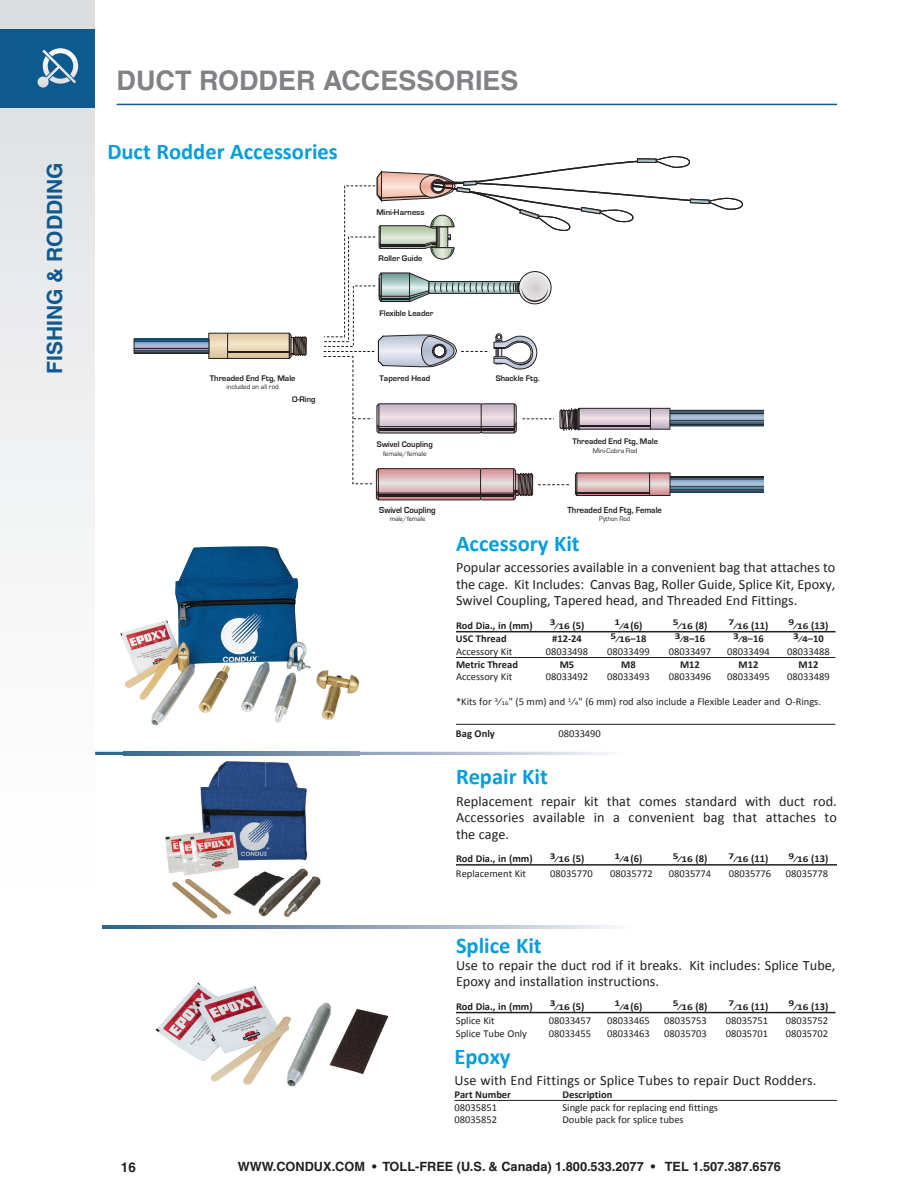
<style>
.page{position:relative;width:918px;height:1188px;background:#fff}
.page>*{position:absolute;margin:0;border:0;box-sizing:border-box;transform-origin:0 0}
.t1{font:700 27px "Helvetica";color:#808285}
.t2{font:700 22.5px "Calibri";color:#069ddc}
.t3{font:700 21px "Helvetica";color:#0e5990}
.t4{font:14.25px/16.5px "Calibri";color:#231f20;text-align:justify}
.t5{font:700 13.5px "Helvetica";color:#231f20}
.t6{font:700 12.75px "Helvetica";color:#231f20}
.t7{font:10.5px "Calibri";color:#231f20}
.t8{font:700 10.5px "Calibri";color:#231f20}
.t9{font:700 9.15px "Eurostile";color:#231f20;scale:.93 1}
.t10{font:700 9px "Calibri";color:#231f20;scale:1.25 1}
.t11{font:700 8.4px "Eurostile";color:#231f20}
.t12{font:7.05px "Eurostile";color:#231f20}
.t13{font:7.05px "Eurostile";color:#231f20;scale:.93 1}
.s1{font-size:10.5px}
.s2{font-size:5.7px}
</style>
<div class="page">
<div style="left:0;top:0;width:94px;height:919px;background:linear-gradient(to bottom,#dedfe1,#fff)"></div>
<div style="left:0;top:29px;width:94px;height:78px;background:#0e5990"></div>
<svg style="left:38px;top:48px;width:40px;height:40px"></svg>
<hr style="left:117px;top:104px;width:720px;height:1px;background:#0e5990">
<svg style="left:136px;top:342px;width:71px;height:9px"></svg>
<div style="left:134px;top:338px;width:75px;height:16px;border:1px solid #231f20"></div>
<hr style="left:134px;top:340px;width:75px;height:1px;background:#231f20">
<hr style="left:134px;top:341px;width:75px;height:1px;background:#231f20">
<hr style="left:134px;top:352px;width:75px;height:1px;background:#231f20">
<hr style="left:134px;top:351px;width:75px;height:1px;background:#231f20">
<hr style="left:134px;top:348px;width:75px;height:1px;background:#231f20">
<svg style="left:208px;top:332px;width:99px;height:27px;background:#bbad96"></svg>
<svg style="left:323px;top:156px;width:441px;height:345px"></svg>
<hr style="left:456px;top:631px;width:380px;height:1px;background:#231f20">
<hr style="left:456px;top:657px;width:380px;height:1px;background:#231f20">
<hr style="left:456px;top:724px;width:380px;height:1px;background:#231f20">
<img style="left:120px;top:546px;width:239px;height:180px">
<svg style="left:95px;top:752px;width:514px;height:3px"></svg>
<hr style="left:456px;top:864px;width:381px;height:2px;background:#231f20">
<img style="left:124px;top:751px;width:236px;height:168px">
<img style="left:124px;top:752px;width:236px;height:3px">
<hr style="left:454px;top:1100px;width:383px;height:1px;background:#231f20">
<img style="left:155px;top:982px;width:233px;height:104px">
<svg style="left:103px;top:926px;width:513px;height:3px;background:#8da3bc"></svg>
<hr style="left:456px;top:1012px;width:380px;height:1px;background:#231f20">
<h3 class="t3" style="left:42px;top:374px;width:212px;rotate:-90deg">FISHING &amp; RODDING</h3>
<h1 class="t1" style="left:117px;top:64px;width:403px">DUCT RODDER ACCESSORIES</h1>
<h2 class="t2" style="left:107px;top:137px;width:232px">Duct Rodder Accessories</h2>
<p class="t11" style="left:210px;top:374px;width:87px">Threaded End Ftg, Male</p>
<p class="t12" style="left:226px;top:383px;width:54px">included on all rod</p>
<p class="t11" style="left:292px;top:395px;width:25px">O-Ring</p>
<p class="t11" style="left:376px;top:208px;width:50px">Mini-Harness</p>
<p class="t11" style="left:379px;top:254px;width:45px">Roller Guide</p>
<p class="t11" style="left:379px;top:309px;width:55px">Flexible Leader</p>
<p class="t11" style="left:380px;top:374px;width:52px">Tapered Head</p>
<p class="t11" style="left:496px;top:374px;width:45px">Shackle Ftg.</p>
<p class="t11" style="left:377px;top:440px;width:57px">Swivel Coupling</p>
<p class="t12" style="left:383px;top:449px;width:45px">female/female</p>
<p class="t9" style="left:379px;top:505px;width:62px">Swivel Coupling</p>
<p class="t13" style="left:390px;top:515px;width:40px">male/female</p>
<p class="t11" style="left:572px;top:437px;width:87px">Threaded End Ftg, Male</p>
<p class="t12" style="left:593px;top:446px;width:46px">Mini-Cobra Rod</p>
<p class="t9" style="left:567px;top:505px;width:103px">Threaded End Ftg, Female</p>
<p class="t13" style="left:599px;top:515px;width:35px">Python Rod</p>
<h2 class="t2" style="left:456px;top:529px;width:125px">Accessory Kit</h2>
<h3 class="t4" style="left:456px;top:559px;width:381px">Popular accessories available in a convenient bag that attaches to the cage. Kit Includes: Canvas Bag, Roller Guide, Splice Kit, Epoxy, Swivel Coupling, Tapered head, and Threaded End Fittings.</h3>
<p class="t8" style="left:456px;top:619px;width:78px">Rod Dia., in (mm)</p>
<p class="t10" style="left:550px;top:620px;width:29px">3⁄16 <span class="s1">(5)</span></p>
<p class="t10" style="left:615px;top:620px;width:24px">1⁄4 <span class="s1">(6)</span></p>
<p class="t10" style="left:673px;top:620px;width:29px">5⁄16 <span class="s1">(8)</span></p>
<p class="t10" style="left:729px;top:620px;width:33px">7⁄16 <span class="s1">(11)</span></p>
<p class="t10" style="left:789px;top:620px;width:33px">9⁄16 <span class="s1">(13)</span></p>
<p class="t8" style="left:456px;top:632px;width:52px">USC Thread</p>
<p class="t8" style="left:552px;top:632px;width:31px">#12-24</p>
<p class="t10" style="left:611px;top:634px;width:30px">5⁄16<span class="s1">–18</span></p>
<p class="t10" style="left:675px;top:634px;width:26px">3⁄8<span class="s1">–16</span></p>
<p class="t10" style="left:733px;top:634px;width:26px">3⁄8<span class="s1">–16</span></p>
<p class="t10" style="left:793px;top:634px;width:26px">3⁄4<span class="s1">–10</span></p>
<p class="t7" style="left:456px;top:645px;width:58px">Accessory Kit</p>
<p class="t7" style="left:546px;top:645px;width:44px">08033498</p>
<p class="t7" style="left:607px;top:645px;width:44px">08033499</p>
<p class="t7" style="left:669px;top:645px;width:44px">08033497</p>
<p class="t7" style="left:727px;top:645px;width:44px">08033494</p>
<p class="t7" style="left:787px;top:645px;width:44px">08033488</p>
<p class="t8" style="left:456px;top:657px;width:64px">Metric Thread</p>
<p class="t8" style="left:560px;top:657px;width:16px">M5</p>
<p class="t8" style="left:621px;top:657px;width:16px">M8</p>
<p class="t8" style="left:680px;top:657px;width:21px">M12</p>
<p class="t8" style="left:739px;top:657px;width:21px">M12</p>
<p class="t8" style="left:799px;top:657px;width:21px">M12</p>
<p class="t7" style="left:456px;top:670px;width:58px">Accessory Kit</p>
<p class="t7" style="left:546px;top:670px;width:44px">08033492</p>
<p class="t7" style="left:607px;top:670px;width:44px">08033493</p>
<p class="t7" style="left:669px;top:670px;width:44px">08033496</p>
<p class="t7" style="left:727px;top:670px;width:44px">08033495</p>
<p class="t7" style="left:787px;top:670px;width:44px">08033489</p>
<p class="t7" style="left:456px;top:695px;width:367px">*Kits for <sup>3</sup>⁄<span class="s2">16</span>" (5 mm) and <sup>1</sup>⁄<span class="s2">4</span>" (6 mm) rod also include a Flexible Leader and O-Rings.</p>
<p class="t8" style="left:456px;top:726px;width:40px">Bag Only</p>
<p class="t7" style="left:558px;top:727px;width:44px">08033490</p>
<h2 class="t2" style="left:456px;top:762px;width:93px">Repair Kit</h2>
<h3 class="t4" style="left:456px;top:793px;width:383px">Replacement repair kit that comes standard with duct rod.<br>Accessories available in a convenient bag that attaches to the cage.</h3>
<p class="t8" style="left:456px;top:852px;width:78px">Rod Dia., in (mm)</p>
<p class="t10" style="left:550px;top:853px;width:29px">3⁄16 <span class="s1">(5)</span></p>
<p class="t10" style="left:615px;top:853px;width:24px">1⁄4 <span class="s1">(6)</span></p>
<p class="t10" style="left:673px;top:853px;width:29px">5⁄16 <span class="s1">(8)</span></p>
<p class="t10" style="left:729px;top:853px;width:33px">7⁄16 <span class="s1">(11)</span></p>
<p class="t10" style="left:789px;top:853px;width:33px">9⁄16 <span class="s1">(13)</span></p>
<p class="t7" style="left:456px;top:867px;width:72px">Replacement Kit</p>
<p class="t7" style="left:550px;top:867px;width:44px">08035770</p>
<p class="t7" style="left:610px;top:867px;width:44px">08035772</p>
<p class="t7" style="left:669px;top:867px;width:44px">08035774</p>
<p class="t7" style="left:729px;top:867px;width:44px">08035776</p>
<p class="t7" style="left:786px;top:867px;width:44px">08035778</p>
<h2 class="t2" style="left:456px;top:931px;width:87px">Splice Kit</h2>
<h3 class="t4" style="left:456px;top:957px;width:381px">Use to repair the duct rod if it breaks. Kit includes: Splice Tube,<br>Epoxy and installation instructions.</h3>
<p class="t8" style="left:456px;top:999px;width:78px">Rod Dia., in (mm)</p>
<p class="t10" style="left:550px;top:1001px;width:29px">3⁄16 <span class="s1">(5)</span></p>
<p class="t10" style="left:615px;top:1001px;width:24px">1⁄4 <span class="s1">(6)</span></p>
<p class="t10" style="left:673px;top:1001px;width:29px">5⁄16 <span class="s1">(8)</span></p>
<p class="t10" style="left:729px;top:1001px;width:33px">7⁄16 <span class="s1">(11)</span></p>
<p class="t10" style="left:789px;top:1001px;width:33px">9⁄16 <span class="s1">(13)</span></p>
<p class="t7" style="left:456px;top:1014px;width:40px">Splice Kit</p>
<p class="t7" style="left:549px;top:1014px;width:44px">08033457</p>
<p class="t7" style="left:607px;top:1014px;width:44px">08033465</p>
<p class="t7" style="left:664px;top:1014px;width:44px">08035753</p>
<p class="t7" style="left:726px;top:1014px;width:44px">08035751</p>
<p class="t7" style="left:786px;top:1014px;width:44px">08035752</p>
<p class="t7" style="left:456px;top:1027px;width:73px">Splice Tube Only</p>
<p class="t7" style="left:549px;top:1027px;width:44px">08033455</p>
<p class="t7" style="left:607px;top:1027px;width:44px">08033463</p>
<p class="t7" style="left:664px;top:1027px;width:44px">08035703</p>
<p class="t7" style="left:726px;top:1027px;width:44px">08035701</p>
<p class="t7" style="left:786px;top:1027px;width:44px">08035702</p>
<h2 class="t2" style="left:454px;top:1042px;width:58px">Epoxy</h2>
<h3 class="t4" style="left:454px;top:1072px;width:363px">Use with End Fittings or Splice Tubes to repair Duct Rodders.</h3>
<p class="t8" style="left:454px;top:1088px;width:58px">Part Number</p>
<p class="t8" style="left:563px;top:1088px;width:51px">Description</p>
<p class="t7" style="left:454px;top:1100px;width:44px">08035851</p>
<p class="t7" style="left:563px;top:1100px;width:157px">Single pack for replacing end fittings</p>
<p class="t7" style="left:454px;top:1113px;width:44px">08035852</p>
<p class="t7" style="left:563px;top:1113px;width:123px">Double pack for splice tubes</p>
<p class="t5" style="left:121px;top:1159px;width:17px">16</p>
<p class="t6" style="left:238px;top:1159px;width:545px">WWW.CONDUX.COM • TOLL-FREE (U.S. &amp; Canada) 1.800.533.2077 • TEL 1.507.387.6576</p>
</div>
